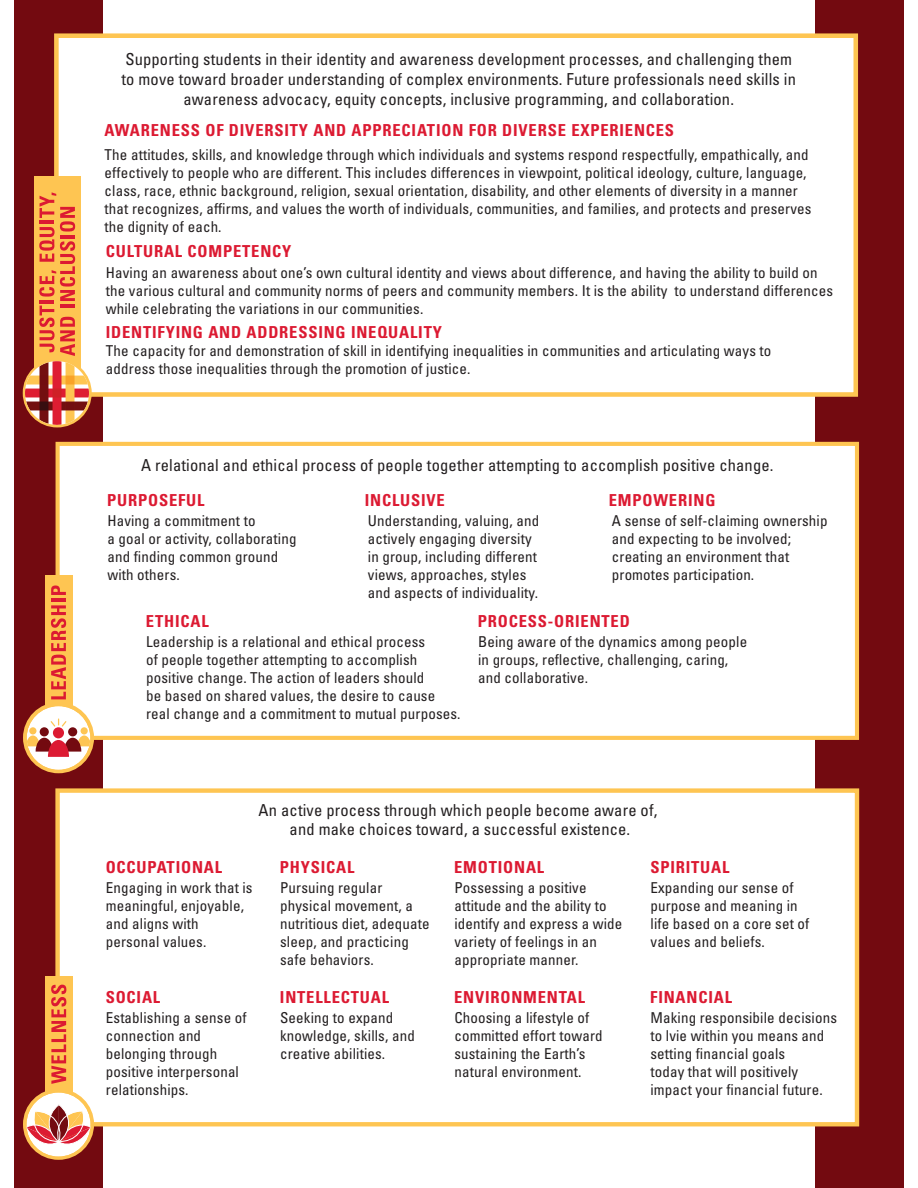
<style>
.page{position:relative;width:918px;height:1188px;background:#fff}
.page>*{position:absolute;margin:0;border:0;box-sizing:border-box;transform-origin:0 0}
.t1{font:condensed 16.5px/19.8px "Univers LT Std";letter-spacing:.01em;color:#231f20;text-align:center}
.t2{font:700 condensed 16.5px "Univers LT Std";letter-spacing:.05em;color:#dc1a32}
.t3{font:condensed 15px/18px "Univers LT Std";letter-spacing:.01em;color:#231f20}
</style>
<div class="page">
<div style="left:14px;top:0;width:89px;height:1187px;background:#730a10"></div>
<div style="left:816px;top:0;width:88px;height:1187px;background:#730a10"></div>
<div style="left:56px;top:442px;width:803px;height:298px;background:#fff;border:4px solid #fec552"></div>
<div style="left:55px;top:788px;width:804px;height:338px;background:#fff;border:4px solid #fec552"></div>
<div style="left:45px;top:576px;width:27px;height:136px;background:#fec552"></div>
<svg style="left:51px;top:605px;width:15px;height:94px"></svg>
<hr style="left:51px;top:599px;width:15px;height:3px;background:#dc1a32">
<svg style="left:51px;top:586px;width:15px;height:9px"></svg>
<div style="left:23px;top:702px;width:71px;height:71px;border:7px solid #fec552;border-radius:50%"></div>
<div style="left:27px;top:706px;width:63px;height:64px;background:#fff;border-radius:50%"></div>
<div style="left:81px;top:727px;width:7px;height:7px;background:#fec552;border-radius:50%"></div>
<div style="left:29px;top:727px;width:7px;height:7px;background:#fec552;border-radius:50%"></div>
<div style="left:40px;top:727px;width:9px;height:9px;background:#730a10;border-radius:50%"></div>
<div style="left:68px;top:727px;width:9px;height:9px;background:#730a10;border-radius:50%"></div>
<div style="left:53px;top:727px;width:11px;height:11px;background:#dc1a32;border-radius:50%"></div>
<svg style="left:27px;top:735px;width:63px;height:22px"></svg>
<svg style="left:50px;top:718px;width:17px;height:9px"></svg>
<div style="left:45px;top:976px;width:27px;height:121px;background:#fec552"></div>
<svg style="left:51px;top:985px;width:15px;height:99px"></svg>
<div style="left:23px;top:1089px;width:71px;height:71px;border:7px solid #fec552;border-radius:50%"></div>
<div style="left:26px;top:1092px;width:65px;height:65px;background:#fff;border-radius:50%"></div>
<svg style="left:26px;top:1104px;width:65px;height:44px"></svg>
<div style="left:54px;top:33px;width:804px;height:364px;background:#fff;border:5px solid #fec552"></div>
<div style="left:34px;top:176px;width:46px;height:197px;background:#fec552"></div>
<svg style="left:39px;top:192px;width:36px;height:164px"></svg>
<img style="left:24px;top:357px;width:67px;height:71px">
<p class="t1" style="left:122px;top:49px;width:676px">Supporting students in their identity and awareness development processes, and challenging them to move toward broader understanding of complex environments. Future professionals need skills in awareness advocacy, equity concepts, inclusive programming, and collaboration.</p>
<p class="t2" style="left:104px;top:120px;width:571px">AWARENESS OF DIVERSITY AND APPRECIATION FOR DIVERSE EXPERIENCES</p>
<p class="t3" style="left:105px;top:145px;width:708px">The attitudes, skills, and knowledge through which individuals and systems respond respectfully, empathically, and effectively to people who are different. This includes differences in viewpoint, political ideology, culture, language, class, race, ethnic background, religion, sexual orientation, disability, and other elements of diversity in a manner that recognizes, affirms, and values the worth of individuals, communities, and families, and protects and preserves the dignity of each.</p>
<p class="t2" style="left:106px;top:241px;width:187px">CULTURAL COMPETENCY</p>
<p class="t3" style="left:106px;top:263px;width:729px">Having an awareness about one’s own cultural identity and views about difference, and having the ability to build on the various cultural and community norms of peers and community members. It is the ability to understand differences while celebrating the variations in our communities.</p>
<p class="t2" style="left:106px;top:322px;width:338px">IDENTIFYING AND ADDRESSING INEQUALITY</p>
<p class="t3" style="left:106px;top:342px;width:667px">The capacity for and demonstration of skill in identifying inequalities in communities and articulating ways to address those inequalities through the promotion of justice.</p>
<p class="t1" style="left:141px;top:455px;width:634px">A relational and ethical process of people together attempting to accomplish positive change.</p>
<p class="t2" style="left:107px;top:490px;width:99px">PURPOSEFUL</p>
<p class="t2" style="left:365px;top:490px;width:82px">INCLUSIVE</p>
<p class="t2" style="left:609px;top:490px;width:108px">EMPOWERING</p>
<p class="t3" style="left:107px;top:512px;width:191px">Having a commitment to<br>a goal or activity, collaborating and finding common ground with others.</p>
<p class="t3" style="left:368px;top:512px;width:173px">Understanding, valuing, and actively engaging diversity in group, including different views, approaches, styles and aspects of individuality.</p>
<p class="t3" style="left:612px;top:512px;width:217px">A sense of self-claiming ownership and expecting to be involved; creating an environment that promotes participation.</p>
<p class="t2" style="left:146px;top:611px;width:64px">ETHICAL</p>
<p class="t2" style="left:478px;top:611px;width:153px">PROCESS-ORIENTED</p>
<p class="t3" style="left:146px;top:632px;width:316px">Leadership is a relational and ethical process<br>of people together attempting to accomplish positive change. The action of leaders should<br>be based on shared values, the desire to cause real change and a commitment to mutual purposes.</p>
<p class="t3" style="left:478px;top:632px;width:271px">Being aware of the dynamics among people in groups, reflective, challenging, caring, and collaborative.</p>
<p class="t2" style="left:106px;top:857px;width:118px">OCCUPATIONAL</p>
<p class="t1" style="left:259px;top:800px;width:400px">An active process through which people become aware of, and make choices toward, a successful existence.</p>
<p class="t2" style="left:280px;top:857px;width:76px">PHYSICAL</p>
<p class="t2" style="left:454px;top:857px;width:92px">EMOTIONAL</p>
<p class="t2" style="left:650px;top:857px;width:81px">SPIRITUAL</p>
<p class="t3" style="left:106px;top:878px;width:148px">Engaging in work that is meaningful, enjoyable, and aligns with personal values.</p>
<p class="t2" style="left:106px;top:987px;width:56px">SOCIAL</p>
<p class="t3" style="left:106px;top:1009px;width:142px">Establishing a sense of connection and belonging through positive interpersonal relationships.</p>
<p class="t3" style="left:280px;top:878px;width:151px">Pursuing regular physical movement, a nutritious diet, adequate sleep, and practicing safe behaviors.</p>
<p class="t2" style="left:280px;top:987px;width:111px">INTELLECTUAL</p>
<p class="t3" style="left:280px;top:1009px;width:136px">Seeking to expand knowledge, skills, and creative abilities.</p>
<p class="t3" style="left:454px;top:878px;width:170px">Possessing a positive attitude and the ability to identify and express a wide variety of feelings in an appropriate manner.</p>
<p class="t2" style="left:454px;top:987px;width:132px">ENVIRONMENTAL</p>
<p class="t3" style="left:454px;top:1009px;width:150px">Choosing a lifestyle of committed effort toward sustaining the Earth’s natural environment.</p>
<p class="t3" style="left:651px;top:878px;width:160px">Expanding our sense of purpose and meaning in life based on a core set of values and beliefs.</p>
<p class="t2" style="left:650px;top:987px;width:83px">FINANCIAL</p>
<p class="t3" style="left:650px;top:1009px;width:188px">Making responsibile decisions to lvie within you means and setting financial goals<br>today that will positively impact your financial future.</p>
</div>
